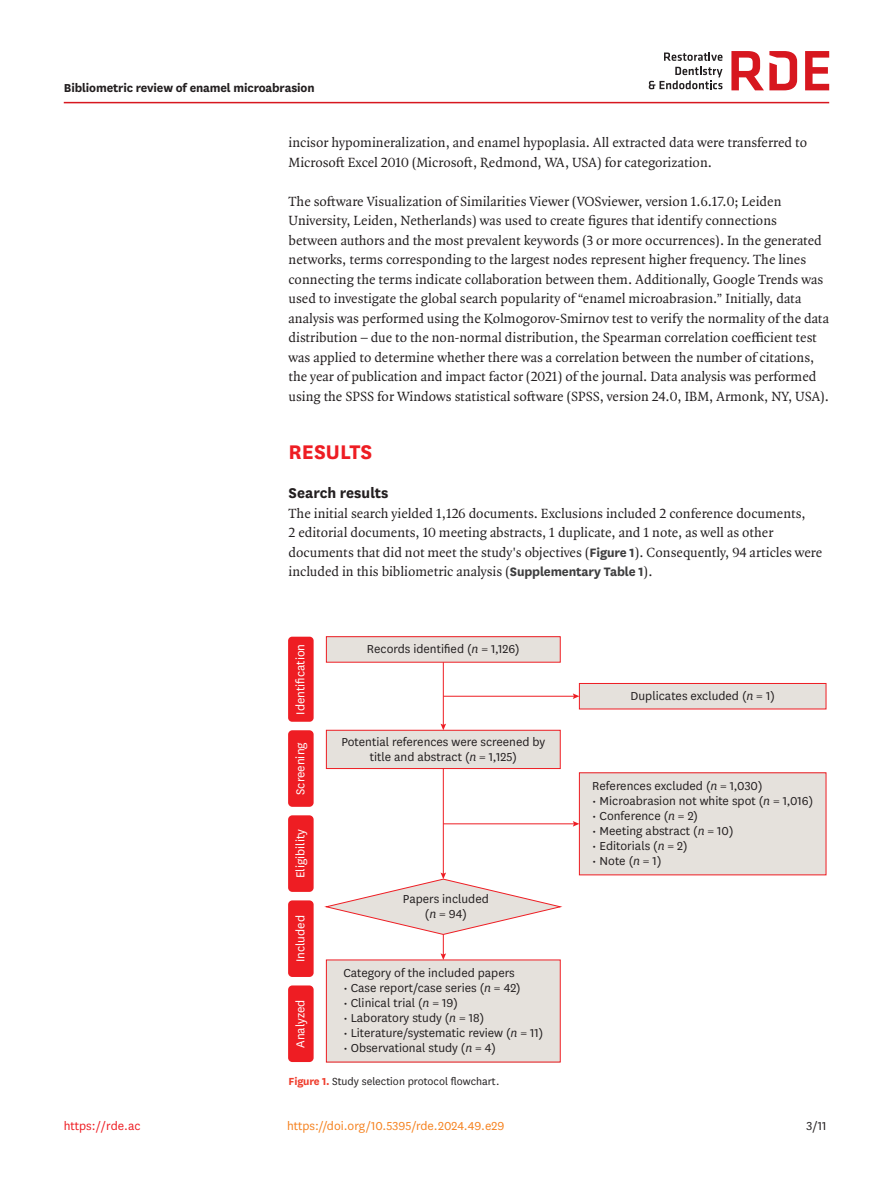
<style>
.page{position:relative;width:893px;height:1191px;background:#fff}
.page>*{position:absolute;margin:0;border:0;box-sizing:border-box;transform-origin:0 0}
.body_title1{font:700 23.1px "National";color:#ee1d23}
.body_title2_stacked{font:700 16.5px "National";color:#231f20}
.body_p{font:14.25px/19.5px "Quadraat OT";color:#231f20}
.body_p_first{font:14.25px/19.5px "Quadraat OT";color:#231f20}
.t1{font:13.5px/15px "National";color:#231f20;text-align:center}
.t2{font:13.5px "National";color:#fff}
.alt-title-type{font:700 13.5px "National";letter-spacing:-.01em;color:#231f20}
.doi_running_footer{font:13.5px "National";color:#f58220}
.t3{font:13.5px "National";color:#ee1d23}
.fig_caption{font:12px "National";color:#231f20}
.s1{font-family:"National";font-weight:700;color:#3e3e3f}
.s2{font-style:italic}
.s3{font-weight:700;color:#ef3e2e}
</style>
<div class="page">
<hr style="left:64px;top:102px;width:765px;height:1px;background:#d7171f">
<svg style="left:649px;top:52px;width:73px;height:37px"></svg>
<svg style="left:805px;top:51px;width:24px;height:39px"></svg>
<svg style="left:731px;top:51px;width:66px;height:39px"></svg>
<div style="left:326px;top:636px;width:234px;height:26px;background:#e5e1dc"></div>
<div style="left:326px;top:636px;width:235px;height:26px;border:1px solid #ee1d23"></div>
<div style="left:579px;top:773px;width:247px;height:102px;background:#e5e1dc"></div>
<div style="left:579px;top:772px;width:247px;height:103px;border:1px solid #ee1d23"></div>
<hr style="left:443px;top:662px;width:1px;height:64px;background:#ee1d23">
<svg style="left:441px;top:723px;width:5px;height:7px"></svg>
<div style="left:326px;top:730px;width:234px;height:38px;background:#e5e1dc"></div>
<div style="left:326px;top:730px;width:235px;height:39px;border:1px solid #ee1d23"></div>
<div style="left:579px;top:683px;width:247px;height:26px;background:#e5e1dc"></div>
<div style="left:579px;top:683px;width:247px;height:26px;border:1px solid #ee1d23"></div>
<hr style="left:443px;top:696px;width:132px;height:1px;background:#ee1d23">
<svg style="left:573px;top:693px;width:6px;height:6px"></svg>
<hr style="left:443px;top:768px;width:1px;height:106px;background:#ee1d23">
<hr style="left:443px;top:823px;width:132px;height:1px;background:#ee1d23">
<svg style="left:573px;top:821px;width:6px;height:5px"></svg>
<div style="left:326px;top:960px;width:234px;height:102px;background:#e5e1dc"></div>
<div style="left:326px;top:959px;width:235px;height:103px;border:1px solid #ee1d23"></div>
<svg style="left:324px;top:872px;width:237px;height:88px"></svg>
<div style="left:289px;top:636px;width:25px;height:85px;background:#ee1d23;border-radius:4px"></div>
<div style="left:289px;top:730px;width:25px;height:77px;background:#ee1d23;border-radius:4px"></div>
<div style="left:289px;top:815px;width:25px;height:77px;background:#ee1d23;border-radius:4px"></div>
<div style="left:289px;top:900px;width:25px;height:77px;background:#ee1d23;border-radius:4px"></div>
<div style="left:289px;top:985px;width:25px;height:77px;background:#ee1d23;border-radius:4px"></div>
<p class="alt-title-type" style="left:64px;top:78px;width:252px">Bibliometric review of enamel microabrasion</p>
<p class="body_p" style="left:289px;top:133px;width:520px">incisor hypomineralization, and enamel hypoplasia. All extracted data were transferred to<br>Microsoft Excel 2010 (Microsoft, Redmond, WA, USA) for categorization.</p>
<p class="body_p" style="left:289px;top:191px;width:542px">The software Visualization of Similarities Viewer (VOSviewer, version 1.6.17.0; Leiden University, Leiden, Netherlands) was used to create figures that identify connections between authors and the most prevalent keywords (3 or more occurrences). In the generated networks, terms corresponding to the largest nodes represent higher frequency. The lines connecting the terms indicate collaboration between them. Additionally, Google Trends was used to investigate the global search popularity of “enamel microabrasion.” Initially, data analysis was performed using the Kolmogorov-Smirnov test to verify the normality of the data distribution – due to the non-normal distribution, the Spearman correlation coefficient test was applied to determine whether there was a correlation between the number of citations, the year of publication and impact factor (2021) of the journal. Data analysis was performed using the SPSS for Windows statistical software (SPSS, version 24.0, IBM, Armonk, NY, USA).</p>
<p class="body_title1" style="left:289px;top:436px;width:85px">RESULTS</p>
<p class="body_title2_stacked" style="left:289px;top:481px;width:102px">Search results</p>
<p class="body_p_first" style="left:289px;top:503px;width:535px">The initial search yielded 1,126 documents. Exclusions included 2 conference documents,<br>2 editorial documents, 10 meeting abstracts, 1 duplicate, and 1 note, as well as other documents that did not meet the study's objectives (<span class="s1">Figure 1</span>). Consequently, 94 articles were included in this bibliometric analysis (<span class="s1">Supplementary Table 1</span>).</p>
<p class="t1" style="left:367px;top:641px;width:154px">Records identified (<span class="s2">n</span> = 1,126)</p>
<p class="t2" style="left:292px;top:714px;width:72px;rotate:-90deg">Identification</p>
<p class="t2" style="left:292px;top:795px;width:54px;rotate:-90deg">Screening</p>
<p class="t2" style="left:292px;top:878px;width:51px;rotate:-90deg">Eligibility</p>
<p class="t2" style="left:292px;top:962px;width:48px;rotate:-90deg">Included</p>
<p class="t2" style="left:292px;top:1047px;width:50px;rotate:-90deg">Analyzed</p>
<p class="fig_caption" style="left:289px;top:1073px;width:212px"><span class="s3">Figure 1.</span> Study selection protocol flowchart.</p>
<p class="t1" style="left:341px;top:733px;width:205px">Potential references were screened by title and abstract (<span class="s2">n</span> = 1,125)</p>
<p class="t1" style="left:403px;top:890px;width:88px">Papers included (<span class="s2">n</span> = 94)</p>
<p class="t1" style="left:343px;top:965px;width:173px">Category of the included papers</p>
<p class="t1" style="left:343px;top:980px;width:179px">• Case report/case series (<span class="s2">n</span> = 42)</p>
<p class="t1" style="left:343px;top:995px;width:116px">• Clinical trial (<span class="s2">n</span> = 19)</p>
<p class="t1" style="left:343px;top:1010px;width:142px">• Laboratory study (<span class="s2">n</span> = 18)</p>
<p class="t1" style="left:343px;top:1025px;width:201px">• Literature/systematic review (<span class="s2">n</span> = 11)</p>
<p class="t1" style="left:343px;top:1040px;width:154px">• Observational study (<span class="s2">n</span> = 4)</p>
<p class="t3" style="left:64px;top:1116px;width:78px">https://rde.ac</p>
<p class="doi_running_footer" style="left:287px;top:1116px;width:219px">https://doi.org/10.5395/rde.2024.49.e29</p>
<p class="t1" style="left:631px;top:687px;width:146px">Duplicates excluded (<span class="s2">n</span> = 1)</p>
<p class="t1" style="left:592px;top:777px;width:172px">References excluded (<span class="s2">n</span> = 1,030)</p>
<p class="t1" style="left:592px;top:792px;width:222px">• Microabrasion not white spot (<span class="s2">n</span> = 1,016)</p>
<p class="t1" style="left:592px;top:807px;width:107px">• Conference (<span class="s2">n</span> = 2)</p>
<p class="t1" style="left:592px;top:822px;width:143px">• Meeting abstract (<span class="s2">n</span> = 10)</p>
<p class="t1" style="left:592px;top:837px;width:97px">• Editorials (<span class="s2">n</span> = 2)</p>
<p class="t1" style="left:592px;top:852px;width:71px">• Note (<span class="s2">n</span> = 1)</p>
<p class="t1" style="left:807px;top:1117px;width:22px">3/11</p>
</div>
